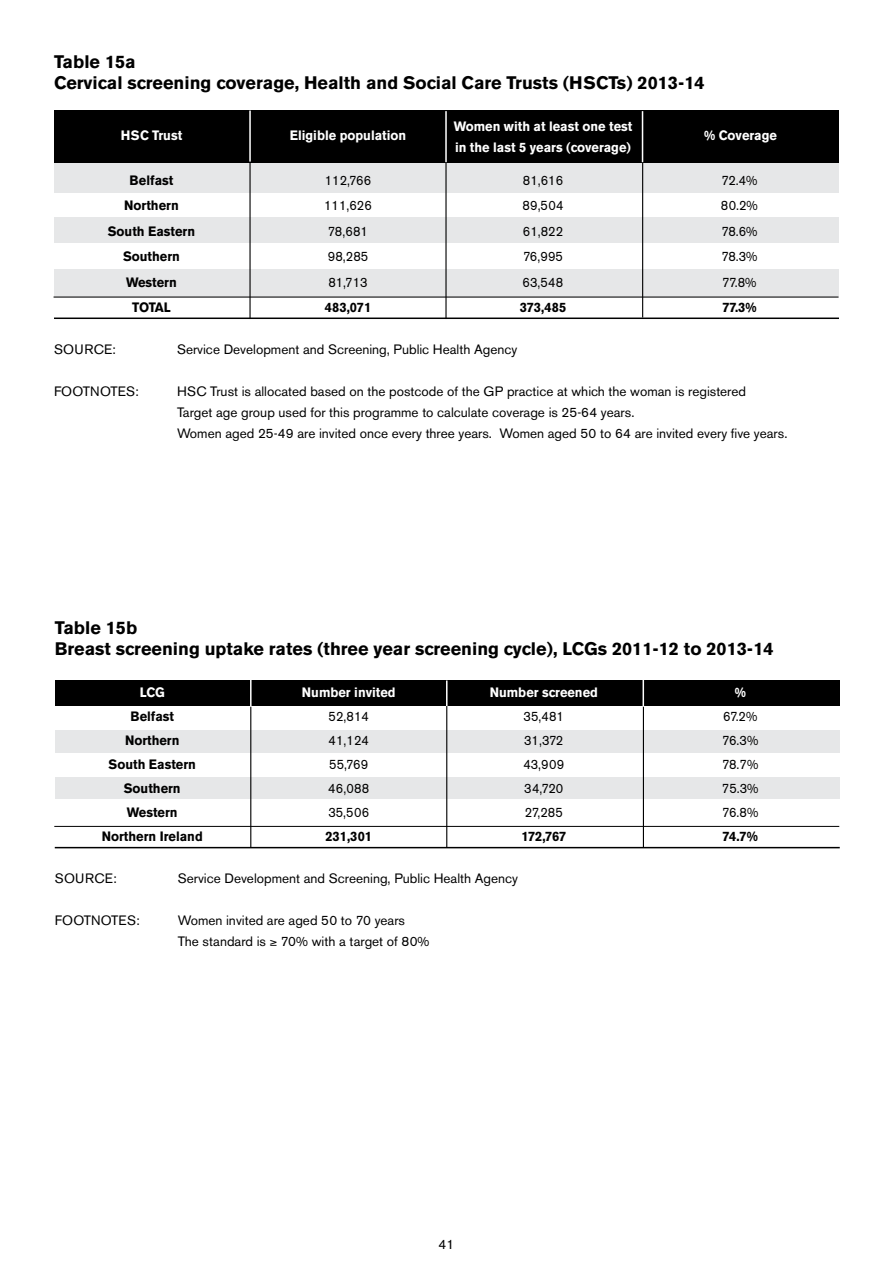
<style>
.page{position:relative;width:893px;height:1263px;background:#fff}
.page>*{position:absolute;margin:0;border:0;box-sizing:border-box;transform-origin:0 0}
.t1{font:700 18px/21px "Akzidenz Grotesk BE";color:#000}
.t2{font:13.5px/21px "Akzidenz Grotesk BE";color:#000}
.t3{font:13.5px "Akzidenz Grotesk BE";color:#000;scale:.95 1}
.t4{font:700 13.5px "Akzidenz Grotesk BE";color:#000;scale:.95 1}
.t5{font:700 13.5px/21px "Akzidenz Grotesk BE";color:#fff;scale:.95 1}
</style>
<div class="page">
<div style="left:54px;top:269px;width:785px;height:29px;background:#e6e7e8"></div>
<div style="left:54px;top:163px;width:785px;height:29px;background:#e6e7e8"></div>
<div style="left:54px;top:217px;width:785px;height:25px;background:#e6e7e8"></div>
<div style="left:54px;top:110px;width:785px;height:52px;background:#000"></div>
<hr style="left:54px;top:317px;width:785px;height:2px;background:#000">
<hr style="left:54px;top:297px;width:784px;height:1px;background:#000">
<hr style="left:249px;top:144px;width:2px;height:175px;background:#000">
<hr style="left:249px;top:111px;width:2px;height:51px;background:#fff">
<hr style="left:445px;top:144px;width:2px;height:175px;background:#000">
<hr style="left:445px;top:111px;width:2px;height:51px;background:#fff">
<hr style="left:642px;top:145px;width:1px;height:172px;background:#000">
<hr style="left:642px;top:111px;width:1px;height:51px;background:#fff">
<div style="left:55px;top:730px;width:785px;height:23px;background:#e6e7e8"></div>
<div style="left:55px;top:778px;width:785px;height:21px;background:#e6e7e8"></div>
<div style="left:55px;top:680px;width:785px;height:25px;background:#000"></div>
<hr style="left:55px;top:847px;width:785px;height:1px;background:#000">
<hr style="left:54px;top:826px;width:785px;height:1px;background:#000">
<hr style="left:250px;top:707px;width:1px;height:141px;background:#000">
<hr style="left:250px;top:678px;width:2px;height:28px;background:#fff">
<hr style="left:446px;top:704px;width:1px;height:144px;background:#000">
<svg style="left:446px;top:680px;width:1px;height:26px"></svg>
<hr style="left:643px;top:705px;width:1px;height:142px;background:#000">
<hr style="left:642px;top:676px;width:2px;height:31px;background:#fff">
<h1 class="t1" style="left:54px;top:51px;width:652px">Table 15a<br>Cervical screening coverage, Health and Social Care Trusts (HSCTs) 2013-14</h1>
<p class="t5" style="left:454px;top:115px;width:190px">Women with at least one test in the last 5 years (coverage)</p>
<p class="t4" style="left:130px;top:172px;width:48px">Belfast</p>
<p class="t3" style="left:325px;top:172px;width:50px">112,766</p>
<p class="t3" style="left:523px;top:172px;width:44px">81,616</p>
<p class="t3" style="left:721px;top:172px;width:40px">72.4%</p>
<p class="t4" style="left:124px;top:197px;width:59px">Northern</p>
<p class="t3" style="left:324px;top:197px;width:52px">111,626</p>
<p class="t3" style="left:522px;top:197px;width:45px">89,504</p>
<p class="t3" style="left:721px;top:197px;width:41px">80.2%</p>
<p class="t4" style="left:108px;top:223px;width:93px">South Eastern</p>
<p class="t3" style="left:328px;top:223px;width:44px">78,681</p>
<p class="t3" style="left:523px;top:223px;width:44px">61,822</p>
<p class="t3" style="left:721px;top:223px;width:40px">78.6%</p>
<p class="t4" style="left:123px;top:248px;width:61px">Southern</p>
<p class="t3" style="left:328px;top:248px;width:44px">98,285</p>
<p class="t3" style="left:523px;top:248px;width:44px">76,995</p>
<p class="t3" style="left:721px;top:248px;width:40px">78.3%</p>
<p class="t4" style="left:126px;top:274px;width:55px">Western</p>
<p class="t3" style="left:328px;top:274px;width:43px">81,713</p>
<p class="t3" style="left:523px;top:274px;width:45px">63,548</p>
<p class="t3" style="left:722px;top:274px;width:38px">77.8%</p>
<p class="t4" style="left:132px;top:299px;width:42px">TOTAL</p>
<p class="t4" style="left:325px;top:299px;width:50px">483,071</p>
<p class="t4" style="left:520px;top:299px;width:50px">373,485</p>
<p class="t4" style="left:722px;top:299px;width:38px">77.3%</p>
<p class="t2" style="left:54px;top:339px;width:63px">SOURCE:</p>
<p class="t2" style="left:177px;top:339px;width:342px">Service Development and Screening, Public Health Agency</p>
<p class="t2" style="left:54px;top:381px;width:86px">FOOTNOTES:</p>
<p class="t2" style="left:177px;top:381px;width:612px">HSC Trust is allocated based on the postcode of the GP practice at which the woman is registered<br>Target age group used for this programme to calculate coverage is 25-64 years.<br>Women aged 25-49 are invited once every three years. Women aged 50 to 64 are invited every five years.</p>
<p class="t5" style="left:121px;top:125px;width:66px">HSC Trust</p>
<p class="t5" style="left:290px;top:125px;width:124px">Eligible population</p>
<p class="t5" style="left:704px;top:125px;width:78px">% Coverage</p>
<h1 class="t1" style="left:55px;top:618px;width:720px">Table 15b<br>Breast screening uptake rates (three year screening cycle), LCGs 2011-12 to 2013-14</h1>
<p class="t5" style="left:140px;top:682px;width:28px">LCG</p>
<p class="t5" style="left:302px;top:682px;width:100px">Number invited</p>
<p class="t5" style="left:490px;top:682px;width:115px">Number screened</p>
<p class="t5" style="left:735px;top:682px;width:13px">%</p>
<p class="t4" style="left:130px;top:709px;width:48px">Belfast</p>
<p class="t3" style="left:329px;top:709px;width:44px">52,814</p>
<p class="t3" style="left:523px;top:709px;width:44px">35,481</p>
<p class="t3" style="left:723px;top:709px;width:38px">67.2%</p>
<p class="t4" style="left:125px;top:733px;width:59px">Northern</p>
<p class="t3" style="left:329px;top:733px;width:44px">41,124</p>
<p class="t3" style="left:524px;top:733px;width:43px">31,372</p>
<p class="t3" style="left:722px;top:733px;width:40px">76.3%</p>
<p class="t4" style="left:109px;top:757px;width:93px">South Eastern</p>
<p class="t3" style="left:329px;top:757px;width:43px">55,769</p>
<p class="t3" style="left:523px;top:757px;width:45px">43,909</p>
<p class="t3" style="left:722px;top:757px;width:40px">78.7%</p>
<p class="t4" style="left:124px;top:781px;width:61px">Southern</p>
<p class="t3" style="left:328px;top:781px;width:45px">46,088</p>
<p class="t3" style="left:524px;top:781px;width:43px">34,720</p>
<p class="t3" style="left:722px;top:781px;width:40px">75.3%</p>
<p class="t4" style="left:127px;top:805px;width:55px">Western</p>
<p class="t3" style="left:328px;top:805px;width:45px">35,506</p>
<p class="t3" style="left:525px;top:805px;width:42px">27,285</p>
<p class="t3" style="left:722px;top:805px;width:40px">76.8%</p>
<p class="t4" style="left:102px;top:829px;width:108px">Northern Ireland</p>
<p class="t4" style="left:325px;top:829px;width:51px">231,301</p>
<p class="t4" style="left:521px;top:829px;width:49px">172,767</p>
<p class="t4" style="left:722px;top:829px;width:39px">74.7%</p>
<p class="t2" style="left:55px;top:868px;width:63px">SOURCE:</p>
<p class="t2" style="left:178px;top:868px;width:342px">Service Development and Screening, Public Health Agency</p>
<p class="t2" style="left:55px;top:910px;width:86px">FOOTNOTES:</p>
<p class="t2" style="left:178px;top:910px;width:253px">Women invited are aged 50 to 70 years<br>The standard is ≥ 70% with a target of 80%</p>
<p class="t2" style="left:439px;top:1234px;width:17px">41</p>
</div>
